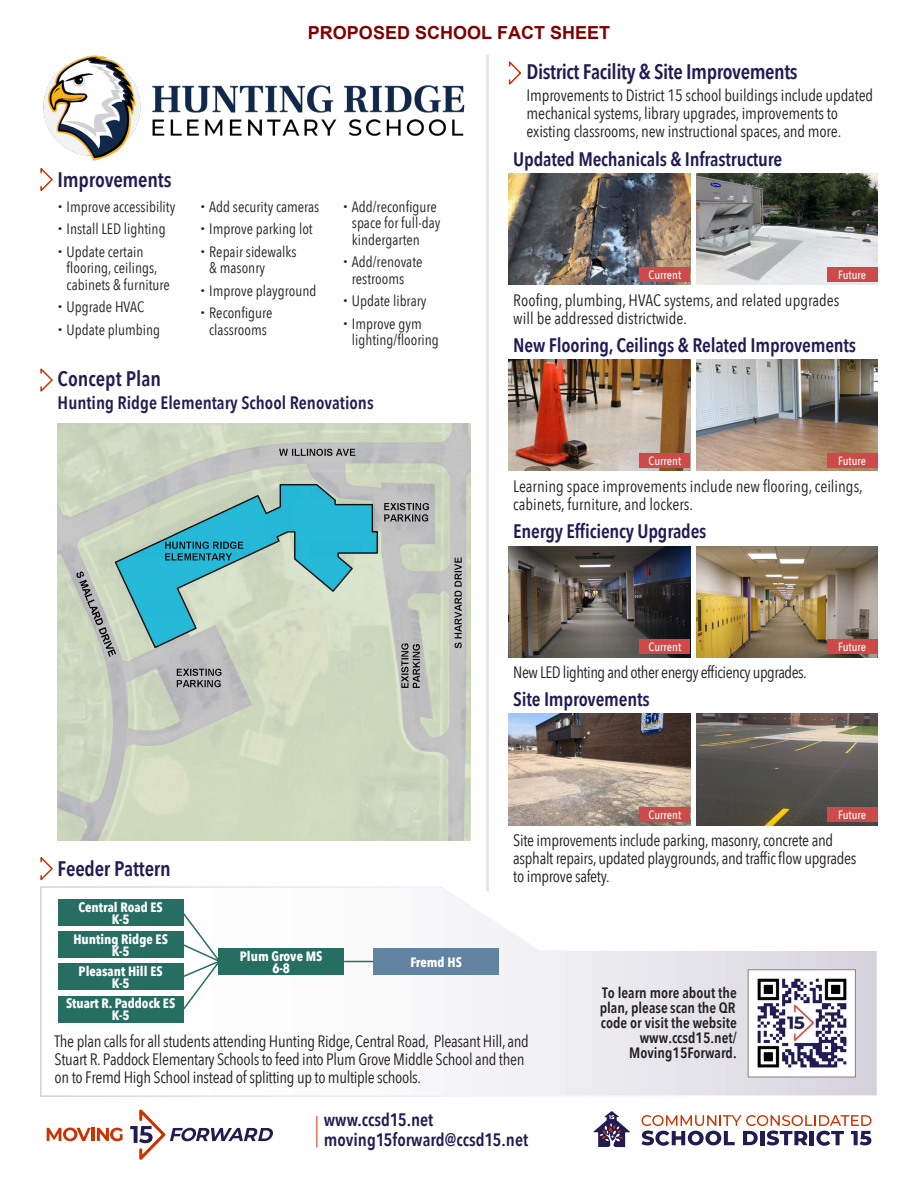
<style>
.page{position:relative;width:918px;height:1188px;background:#fff}
.page>*{position:absolute;margin:0;border:0;box-sizing:border-box;transform-origin:0 0}
.sub_head{font:600 21px "Avenir Next Condensed";letter-spacing:-.02em;color:#211c52}
.sub_head-2{font:600 21px "Avenir Next Condensed";color:#221d52}
.t1{font:600 19.5px "Avenir Next Condensed";letter-spacing:-.01em;color:#1f1c54}
.t2{font:600 18px/19.5px "Avenir Next Condensed";color:#211c52}
.sub_head-3{font:600 18px "Avenir Next Condensed";color:#221d52}
.t3{font:700 18px "Arial";color:#800000}
.body_text{font:16.5px/18px "Avenir Next Condensed";letter-spacing:-.02em;color:#231f20}
.body_text-2{font:16.5px/18px "Avenir Next Condensed";color:#231f20}
.t4{font:15px/16.5px "Avenir Next Condensed";color:#231f20}
.inside_box{font:600 15px/15px "Avenir Next Condensed";color:#231f20;text-align:right}
.inside_box-2{font:700 13.5px/12px "Avenir Next Condensed";color:#fff;text-align:center}
.t5{font:500 12px "Avenir Next Condensed";color:#fff}
</style>
<div class="page">
<hr style="left:486px;top:56px;width:3px;height:834px;background:#e6e7e9">
<svg style="left:508px;top:61px;width:14px;height:24px"></svg>
<img style="left:509px;top:546px;width:181px;height:112px">
<img style="left:509px;top:714px;width:181px;height:111px">
<img style="left:509px;top:174px;width:181px;height:111px">
<img style="left:509px;top:360px;width:181px;height:111px">
<img style="left:696px;top:546px;width:182px;height:112px">
<img style="left:696px;top:714px;width:182px;height:111px">
<img style="left:696px;top:174px;width:182px;height:111px">
<img style="left:696px;top:360px;width:182px;height:111px">
<div style="left:640px;top:807px;width:50px;height:14px;background:#cc4a47"></div>
<div style="left:640px;top:639px;width:50px;height:14px;background:#cc4a47"></div>
<div style="left:640px;top:267px;width:50px;height:14px;background:#cc4a47"></div>
<div style="left:640px;top:453px;width:50px;height:14px;background:#cc4a47"></div>
<div style="left:827px;top:807px;width:51px;height:14px;background:#cc4a47"></div>
<div style="left:827px;top:639px;width:51px;height:14px;background:#cc4a47"></div>
<div style="left:827px;top:267px;width:51px;height:14px;background:#cc4a47"></div>
<div style="left:827px;top:453px;width:51px;height:14px;background:#cc4a47"></div>
<svg style="left:642px;top:1115px;width:230px;height:31px"></svg>
<svg style="left:593px;top:1111px;width:37px;height:36px"></svg>
<hr style="left:316px;top:1116px;width:1px;height:32px;background:#c30">
<svg style="left:47px;top:1127px;width:76px;height:14px"></svg>
<svg style="left:130px;top:1109px;width:143px;height:51px"></svg>
<svg style="left:40px;top:886px;width:837px;height:211px"></svg>
<svg style="left:40px;top:168px;width:13px;height:23px"></svg>
<svg style="left:40px;top:857px;width:13px;height:24px"></svg>
<img style="left:58px;top:424px;width:412px;height:416px">
<svg style="left:40px;top:368px;width:13px;height:24px"></svg>
<img style="left:43px;top:55px;width:422px;height:106px">
<svg style="left:181px;top:910px;width:40px;height:101px"></svg>
<hr style="left:344px;top:961px;width:30px;height:1px;background:#266e62">
<div style="left:218px;top:948px;width:126px;height:27px;background:#266e62"></div>
<div style="left:373px;top:948px;width:126px;height:27px;background:#6383a3"></div>
<div style="left:58px;top:899px;width:126px;height:27px;background:#266e62"></div>
<div style="left:58px;top:931px;width:126px;height:27px;background:#266e62"></div>
<div style="left:58px;top:963px;width:126px;height:27px;background:#266e62"></div>
<div style="left:58px;top:996px;width:126px;height:27px;background:#266e62"></div>
<img style="left:750px;top:971px;width:104px;height:104px">
<div style="left:748px;top:969px;width:108px;height:108px;border:1px solid #808285"></div>
<p class="t3" style="left:308px;top:20px;width:304px">PROPOSED SCHOOL FACT SHEET</p>
<p class="sub_head" style="left:58px;top:162px;width:115px">Improvements</p>
<p class="t4" style="left:67px;top:198px;width:110px">Improve accessibility</p>
<p class="t4" style="left:67px;top:220px;width:101px">Install LED lighting</p>
<p class="t4" style="left:67px;top:243px;width:105px">Update certain flooring, ceilings, cabinets &amp; furniture</p>
<p class="t4" style="left:67px;top:298px;width:79px">Upgrade HVAC</p>
<p class="t4" style="left:67px;top:321px;width:95px">Update plumbing</p>
<p class="t4" style="left:209px;top:198px;width:112px">Add security cameras</p>
<p class="t4" style="left:209px;top:220px;width:105px">Improve parking lot</p>
<p class="t4" style="left:209px;top:243px;width:89px">Repair sidewalks &amp; masonry</p>
<p class="t4" style="left:209px;top:282px;width:109px">Improve playground</p>
<p class="t4" style="left:209px;top:304px;width:65px">Reconfigure classrooms</p>
<p class="t4" style="left:352px;top:198px;width:90px">Add/reconfigure space for full-day kindergarten</p>
<p class="t4" style="left:352px;top:253px;width:72px">Add/renovate restrooms</p>
<p class="t4" style="left:352px;top:292px;width:76px">Update library</p>
<p class="t4" style="left:352px;top:315px;width:88px">Improve gym lighting/flooring</p>
<p class="sub_head-2" style="left:58px;top:361px;width:105px">Concept Plan</p>
<p class="sub_head-3" style="left:58px;top:387px;width:318px">Hunting Ridge Elementary School Renovations</p>
<p class="sub_head" style="left:58px;top:851px;width:115px">Feeder Pattern</p>
<p class="sub_head" style="left:527px;top:54px;width:273px">District Facility &amp; Site Improvements</p>
<p class="body_text" style="left:527px;top:85px;width:348px">Improvements to District 15 school buildings include updated mechanical systems, library upgrades, improvements to existing classrooms, new instructional spaces, and more.</p>
<p class="t1" style="left:513px;top:142px;width:271px">Updated Mechanicals &amp; Infrastructure</p>
<p class="t5" style="left:649px;top:267px;width:34px">Current</p>
<p class="t5" style="left:838px;top:267px;width:29px">Future</p>
<p class="body_text-2" style="left:513px;top:290px;width:328px">Roofing, plumbing, HVAC systems, and related upgrades will be addressed districtwide.</p>
<p class="t1" style="left:513px;top:328px;width:344px">New Flooring, Ceilings &amp; Related Improvements</p>
<p class="t5" style="left:649px;top:453px;width:34px">Current</p>
<p class="t5" style="left:838px;top:453px;width:29px">Future</p>
<p class="body_text-2" style="left:513px;top:476px;width:351px">Learning space improvements include new flooring, ceilings, cabinets, furniture, and lockers.</p>
<p class="t1" style="left:513px;top:514px;width:195px">Energy Efficiency Upgrades</p>
<p class="t5" style="left:649px;top:639px;width:34px">Current</p>
<p class="body_text" style="left:513px;top:662px;width:295px">New LED lighting and other energy efficiency upgrades.</p>
<p class="t1" style="left:513px;top:682px;width:138px">Site Improvements</p>
<p class="t5" style="left:838px;top:639px;width:29px">Future</p>
<p class="t5" style="left:649px;top:807px;width:34px">Current</p>
<p class="t5" style="left:838px;top:807px;width:29px">Future</p>
<p class="body_text" style="left:513px;top:830px;width:345px">Site improvements include parking, masonry, concrete and asphalt repairs, updated playgrounds, and traffic flow upgrades to improve safety.</p>
<p class="inside_box-2" style="left:78px;top:901px;width:86px">Central Road ES<br>K-5</p>
<p class="inside_box-2" style="left:73px;top:933px;width:96px">Hunting Ridge ES<br>K-5</p>
<p class="inside_box-2" style="left:79px;top:965px;width:85px">Pleasant Hill ES<br>K-5</p>
<p class="inside_box-2" style="left:66px;top:997px;width:111px">Stuart R. Paddock ES<br>K-5</p>
<p class="inside_box" style="left:600px;top:985px;width:139px">To learn more about the plan, please scan the QR code or visit the website www.ccsd15.net/<br>Moving15Forward.</p>
<p class="inside_box-2" style="left:240px;top:950px;width:84px">Plum Grove MS<br>6-8</p>
<p class="inside_box-2" style="left:410px;top:956px;width:53px">Fremd HS</p>
<p class="body_text" style="left:55px;top:1031px;width:476px">The plan calls for all students attending Hunting Ridge, Central Road, Pleasant Hill, and<br>Stuart R. Paddock Elementary Schools to feed into Plum Grove Middle School and then on to Fremd High School instead of splitting up to multiple schools.</p>
<p class="t2" style="left:324px;top:1110px;width:206px">www.ccsd15.net moving15forward@ccsd15.net</p>
</div>
